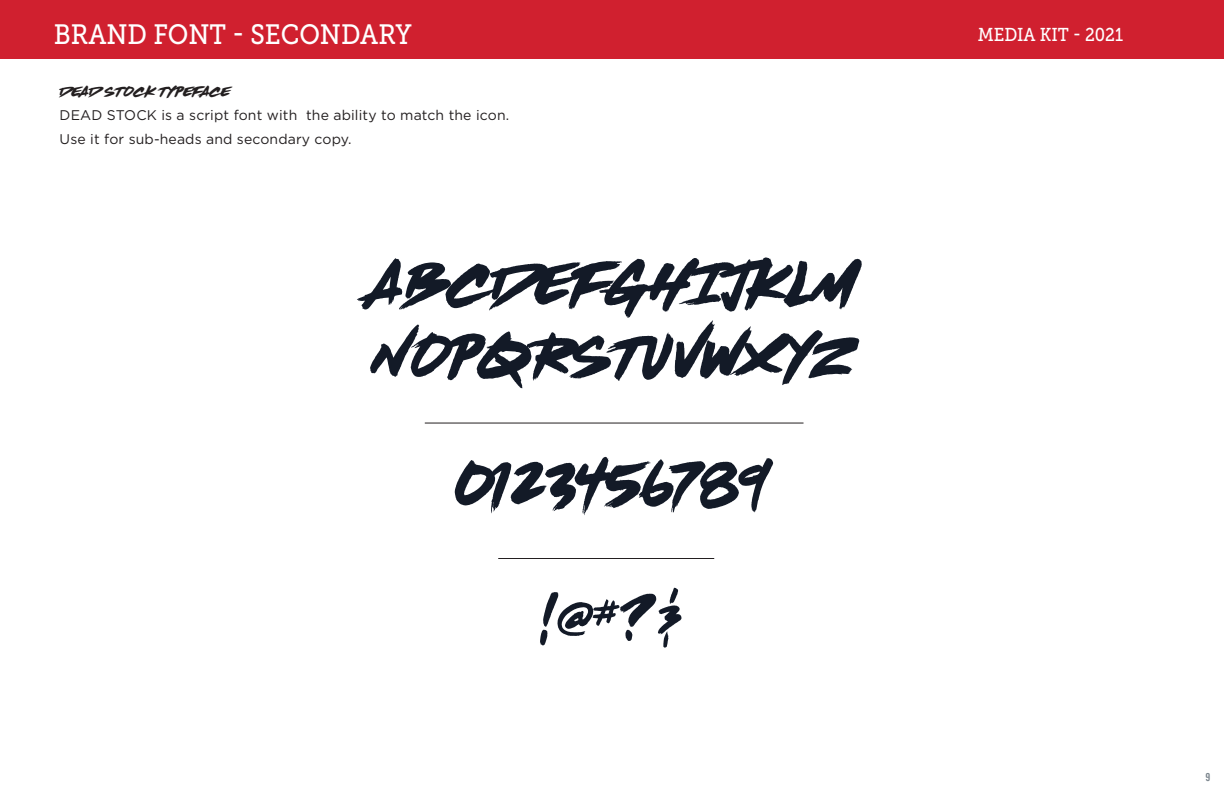
<style>
.page{position:relative;width:1224px;height:792px;background:#fff}
.page>*{position:absolute;margin:0;border:0;box-sizing:border-box;transform-origin:0 0}
.t1{font:60px "Dead Stock";color:#131a27;scale:.9 1}
.t2{font:27.9px "Museo Slab 500";color:#fff;scale:.9 1}
.t3{font:18.6px "Museo Slab 500";color:#fff;scale:.9 1}
.Paragraph_Style_3{font:14px/24px "Gotham";letter-spacing:.01em;color:#231f20}
.Paragraph_Style_2{font:14px "Dead Stock";letter-spacing:.01em;color:#231f20}
.t4{font:11px "Trade Gothic LT Bold Cond Twenty";color:#7a848c}
</style>
<div class="page">
<hr style="left:425px;top:423px;width:379px;height:1px;background:#231f20">
<hr style="left:498px;top:558px;width:216px;height:1px;background:#231f20">
<div style="left:0;top:0;width:1224px;height:58px;background:#d0202f"></div>
<p class="t2" style="left:54px;top:19px;width:399px">BRAND FONT - SECONDARY</p>
<p class="t3" style="left:978px;top:24px;width:163px">MEDIA KIT - 2021</p>
<p class="Paragraph_Style_2" style="left:60px;top:83px;width:172px">DEAD STOCK TYPEFACE</p>
<p class="Paragraph_Style_3" style="left:60px;top:103px;width:451px">DEAD STOCK is a script font with the ability to match the icon.<br>Use it for sub-heads and secondary copy.</p>
<p class="t1" style="left:371px;top:248px;width:537px">ABCDEFGHIJKLM</p>
<p class="t1" style="left:371px;top:320px;width:537px">NOPQRSTUVWXYZ</p>
<p class="t1" style="left:454px;top:448px;width:352px">0123456789</p>
<p class="t1" style="left:539px;top:581px;width:163px">!@#?&amp;</p>
<p class="t4" style="left:1205px;top:771px;width:6px">9</p>
</div>
